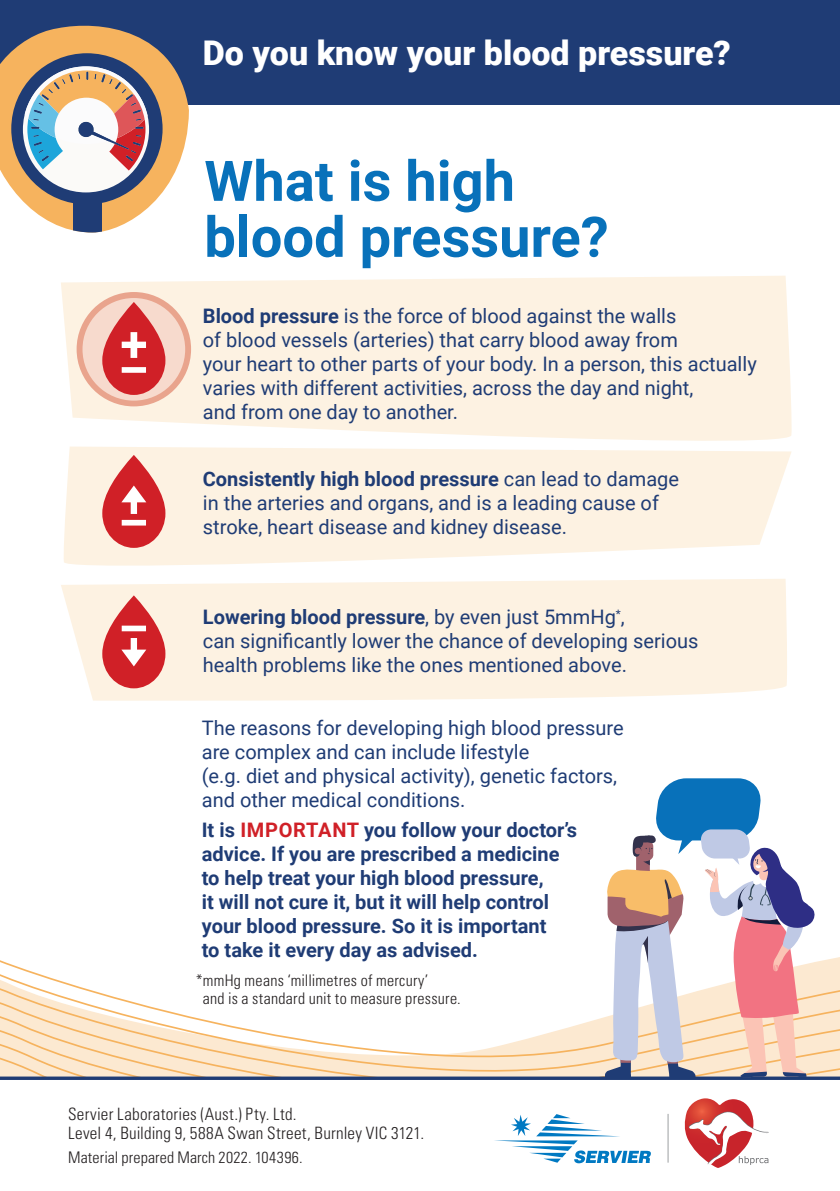
<style>
.page{position:relative;width:840px;height:1191px;background:#fff}
.page>*{position:absolute;margin:0;border:0;box-sizing:border-box;transform-origin:0 0}
.t1{font:700 56px/56px "Roboto";color:#0871ba}
.t2{font:900 34px "Roboto";color:#fff}
.t3{font:20px/24px "Roboto";color:#1f3c75}
.t4{font:700 20px/24px "Roboto";color:#1f3c75}
.Body{font:300 condensed 17px/19px "Univers LT Std";letter-spacing:.015em;color:#231f20}
.Body-2{font:300 condensed 16px/18px "Univers LT Std";letter-spacing:.015em;color:#231f20}
.s1{font-weight:700}
.s2{color:#d02027}
</style>
<div class="page">
<svg style="left:0;top:957px;width:839px;height:119px"></svg>
<svg style="left:0;top:1076px;width:839px;height:4px;background:#384f7f"></svg>
<div style="left:0;top:0;width:839px;height:105px;background:#1f3c75"></div>
<svg style="left:0;top:25px;width:189px;height:207px;fill:#f6b35e"></svg>
<div style="left:73px;top:182px;width:28px;height:50px;background:#1f3c75"></div>
<div style="left:11px;top:53px;width:151px;height:151px;background:#1f3c75;border-radius:50%"></div>
<svg style="left:17px;top:60px;width:140px;height:139px"></svg>
<svg style="left:61px;top:276px;width:731px;height:165px;background:#fdf3e4"></svg>
<div style="left:77px;top:292px;width:114px;height:114px;background:#e9a48d;border-radius:50%"></div>
<div style="left:82px;top:298px;width:103px;height:102px;background:#f7dacd;border-radius:50%"></div>
<svg style="left:102px;top:302px;width:63px;height:93px"></svg>
<svg style="left:64px;top:446px;width:727px;height:120px;background:#fdf3e5"></svg>
<svg style="left:102px;top:455px;width:63px;height:93px;background:#e17070"></svg>
<svg style="left:61px;top:579px;width:726px;height:122px;background:#fdf2e4"></svg>
<svg style="left:102px;top:595px;width:63px;height:93px;background:#e17070"></svg>
<svg style="left:604px;top:778px;width:211px;height:299px"></svg>
<svg style="left:494px;top:1114px;width:156px;height:49px"></svg>
<img style="left:684px;top:1098px;width:67px;height:70px">
<svg style="left:688px;top:1110px;width:80px;height:55px"></svg>
<hr style="left:667px;top:1113px;width:1px;height:49px;background:#9d9fa2">
<p class="t2" style="left:203px;top:29px;width:529px">Do you know your blood pressure?</p>
<p class="t1" style="left:204px;top:151px;width:405px">What is high blood pressure?</p>
<p class="t3" style="left:203px;top:303px;width:555px"><span class="s1">Blood pressure</span> is the force of blood against the walls<br>of blood vessels (arteries) that carry blood away from<br>your heart to other parts of your body. In a person, this actually varies with different activities, across the day and night,<br>and from one day to another.</p>
<p class="t3" style="left:203px;top:466px;width:477px"><span class="s1">Consistently high blood pressure</span> can lead to damage in the arteries and organs, and is a leading cause of stroke, heart disease and kidney disease.</p>
<p class="t3" style="left:203px;top:604px;width:497px"><span class="s1">Lowering blood pressure</span>, by even just 5mmHg<sup>*</sup>,<br>can significantly lower the chance of developing serious health problems like the ones mentioned above.</p>
<p class="t3" style="left:202px;top:715px;width:423px">The reasons for developing high blood pressure are complex and can include lifestyle<br>(e.g. diet and physical activity), genetic factors, and other medical conditions.</p>
<p class="t4" style="left:202px;top:817px;width:377px">It is <span class="s2">IMPORTANT</span> you follow your doctor’s advice. If you are prescribed a medicine to help treat your high blood pressure,<br>it will not cure it, but it will help control your blood pressure. So it is important<br>to take it every day as advised.</p>
<p class="Body-2" style="left:203px;top:971px;width:259px;text-indent:-7px">*mmHg means ‘millimetres of mercury’<br>and is a standard unit to measure pressure.</p>
<p class="Body" style="left:68px;top:1104px;width:357px">Servier Laboratories (Aust.) Pty. Ltd.<br>Level 4, Building 9, 588A Swan Street, Burnley VIC 3121.</p>
<p class="Body-2" style="left:68px;top:1148px;width:236px">Material prepared March 2022. 104396.</p>
</div>
